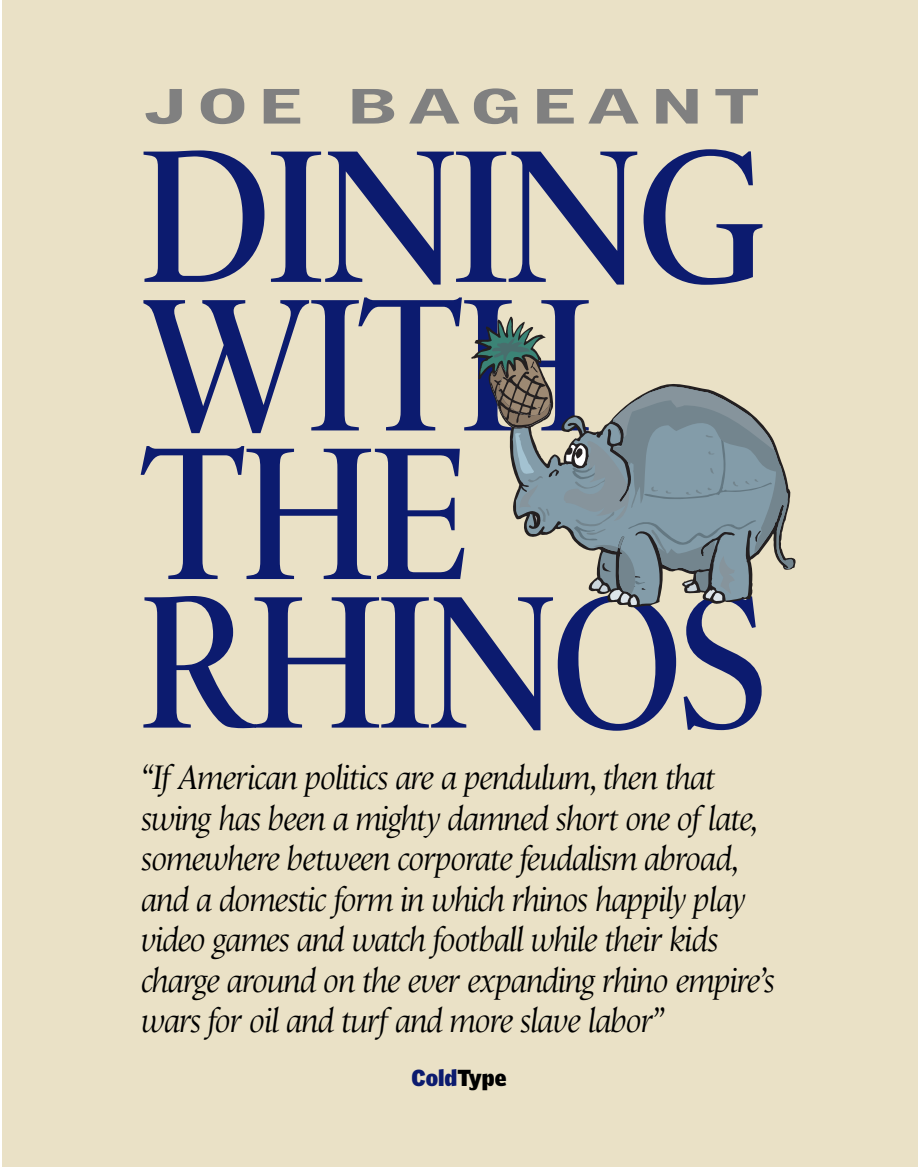
<style>
.page{position:relative;width:918px;height:1167px;background:#fff}
.page>*{position:absolute;margin:0;border:0;box-sizing:border-box;transform-origin:0 0}
.t1{font:193.5px/148.5px "Nicholas Display";letter-spacing:-.005em;color:#0c1b6f;scale:.95 1}
.t2{font:900 48px "Griffith Gothic";letter-spacing:.155em;color:#808080;scale:1.6 1}
.t3{font:italic 300 34.5px/40.5px "Nicholas Display";color:#000}
.t4{font:900 22.5px "Griffith Gothic";color:#0c1b6f}
.s1{color:#000}
</style>
<div class="page">
<div style="left:2px;top:0;width:916px;height:1166px;background:#eae1c6"></div>
<svg style="left:478px;top:319px;width:315px;height:286px"></svg>
<h2 class="t2" style="left:144px;top:79px;width:386px">JOE BAGEANT</h2>
<h1 class="t1" style="left:141px;top:159px;width:660px">DINING<br>WITH<br>THE<br>RHINOS</h1>
<p class="t3" style="left:142px;top:761px;width:634px">“If American politics are a pendulum, then that swing has been a mighty damned short one of late, somewhere between corporate feudalism abroad, and a domestic form in which rhinos happily play video games and watch football while their kids charge around on the ever expanding rhino empire’s wars for oil and turf and more slave labor”</p>
<p class="t4" style="left:412px;top:1064px;width:96px">Cold<span class="s1">Type</span></p>
</div>
